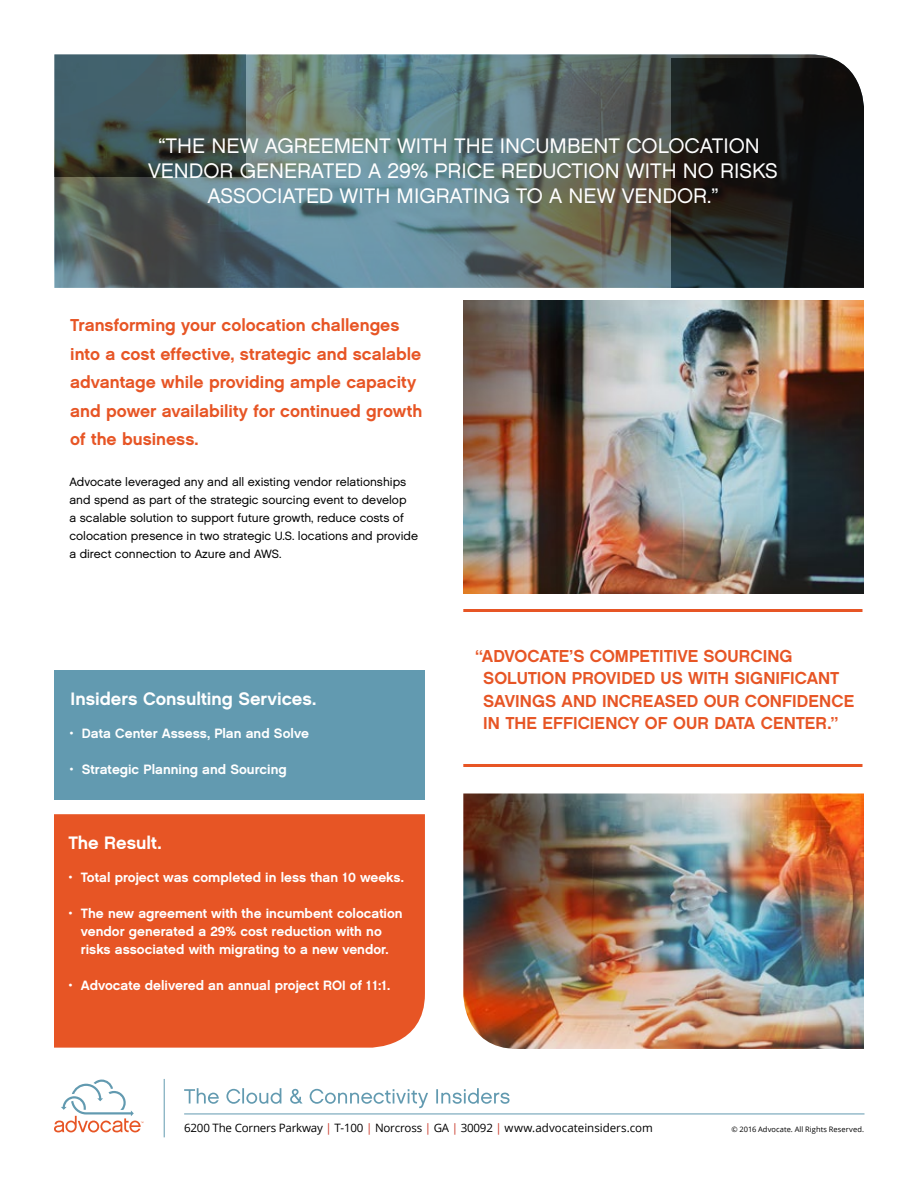
<style>
.page{position:relative;width:918px;height:1188px;background:#fff}
.page>*{position:absolute;margin:0;border:0;box-sizing:border-box;transform-origin:0 0}
.t1{font:21px/25.2px "Chalet London Nineteen Sixty";color:#fff;text-align:center}
.t2{font:18px "Chalet New York Nineteen Sixty";color:#fff}
.t3{font:17.25px/28.5px "Chalet New York Nineteen Sixty";color:#e75525}
.t4{font:13.5px/18px "Chalet New York Nineteen Sixty";color:#fff}
.t5{font:12px/18px "Chalet London Nineteen Sixty";color:#000}
.t6{font:11.55px "Open Sans";letter-spacing:-.02em;color:#000}
.t7{font:7.5px "Open Sans";letter-spacing:.01em;color:#000}
.s1{color:#c93627}
</style>
<div class="page">
<img style="left:54px;top:54px;width:778px;height:234px">
<svg style="left:184px;top:1088px;width:326px;height:20px"></svg>
<hr style="left:184px;top:1114px;width:681px;height:1px;background:#629ab0">
<hr style="left:164px;top:1079px;width:1px;height:58px;background:#629ab0">
<svg style="left:54px;top:1080px;width:90px;height:52px"></svg>
<hr style="left:463px;top:609px;width:399px;height:3px;background:#e75525">
<hr style="left:463px;top:764px;width:399px;height:3px;background:#e75525">
<svg style="left:54px;top:54px;width:191px;height:122px;background:#3d5050"></svg>
<svg style="left:671px;top:58px;width:193px;height:230px;background:#181b1b"></svg>
<div style="left:54px;top:671px;width:371px;height:129px;background:#629ab0"></div>
<div style="left:54px;top:814px;width:371px;height:234px;background:#e75525"></div>
<img style="left:463px;top:794px;width:401px;height:255px">
<img style="left:463px;top:300px;width:401px;height:294px">
<p class="t1" style="left:148px;top:133px;width:631px">“THE NEW AGREEMENT WITH THE INCUMBENT COLOCATION<br>VENDOR GENERATED A 29% PRICE REDUCTION WITH NO RISKS<br>ASSOCIATED WITH MIGRATING TO A NEW VENDOR.”</p>
<p class="t3" style="left:70px;top:311px;width:354px">Transforming your colocation challenges into a cost effective, strategic and scalable advantage while providing ample capacity and power availability for continued growth of the business.</p>
<p class="t5" style="left:69px;top:473px;width:350px">Advocate leveraged any and all existing vendor relationships and spend as part of the strategic sourcing event to develop<br>a scalable solution to support future growth, reduce costs of colocation presence in two strategic U.S. locations and provide a direct connection to Azure and AWS.</p>
<p class="t2" style="left:71px;top:688px;width:247px">Insiders Consulting Services.</p>
<p class="t4" style="left:69px;top:724px;width:241px">• Data Center Assess, Plan and Solve</p>
<p class="t4" style="left:69px;top:760px;width:219px">• Strategic Planning and Sourcing</p>
<p class="t2" style="left:68px;top:831px;width:95px">The Result.</p>
<p class="t4" style="left:68px;top:868px;width:337px">• Total project was completed in less than 10 weeks.</p>
<p class="t4" style="left:81px;top:904px;width:323px;text-indent:-13px">• The new agreement with the incumbent colocation vendor generated a 29% cost reduction with no risks associated with migrating to a new vendor.</p>
<p class="t4" style="left:68px;top:976px;width:323px">• Advocate delivered an annual project ROI of 11:1.</p>
<p class="t3" style="left:483px;top:645px;width:372px;line-height:22.5px;text-indent:-8px">“ADVOCATE’S COMPETITIVE SOURCING SOLUTION PROVIDED US WITH SIGNIFICANT SAVINGS AND INCREASED OUR CONFIDENCE IN THE EFFICIENCY OF OUR DATA CENTER.”</p>
<p class="t6" style="left:184px;top:1120px;width:470px">6200 The Corners Parkway <span class="s1">|</span> T-100 <span class="s1">|</span> Norcross <span class="s1">|</span> GA <span class="s1">|</span> 30092 <span class="s1">|</span> www.advocateinsiders.com</p>
<p class="t7" style="left:732px;top:1124px;width:134px">© 2016 Advocate. All Rights Reserved.</p>
</div>
